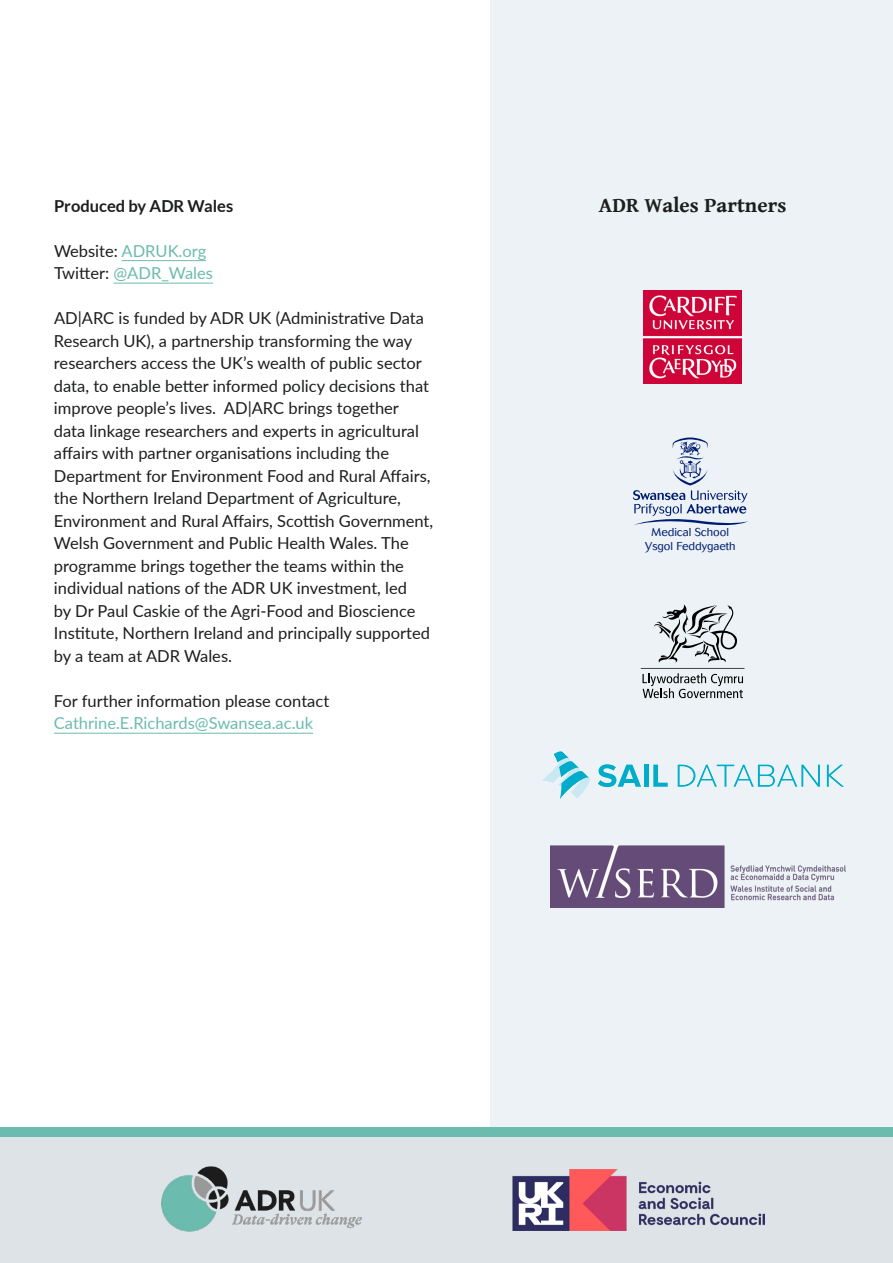
<style>
.page{position:relative;width:893px;height:1263px;background:#fff}
.page>*{position:absolute;margin:0;border:0;box-sizing:border-box;transform-origin:0 0}
.t1{font:700 21px "Gentium Book Basic";color:#1c1e1e}
.t2{font:16.5px/22.5px "Lato";color:#1c1d1d}
.t3{font:16.5px/22.5px "Lato";color:#6bbbae}
.t4{font:700 16.5px "Lato";color:#1c1d1d}
.t5{font:300 11.4px/13.6px "Cosmos BQ";color:#001c71;text-align:center}
.s1{color:#1c1d1d}
</style>
<div class="page">
<hr style="left:122px;top:260px;width:84px;height:1px;background:#6bbbae">
<hr style="left:114px;top:283px;width:99px;height:1px;background:#6bbbae">
<hr style="left:54px;top:733px;width:259px;height:1px;background:#6bbbae">
<div style="left:490px;top:0;width:403px;height:1137px;background:#ecf2f5"></div>
<div style="left:481px;top:674px;width:412px;height:202px;background:#ecf2f5"></div>
<svg style="left:678px;top:764px;width:142px;height:23px"></svg>
<svg style="left:827px;top:764px;width:17px;height:23px"></svg>
<svg style="left:542px;top:751px;width:48px;height:48px"></svg>
<svg style="left:598px;top:764px;width:43px;height:23px"></svg>
<div style="left:644px;top:764px;width:5px;height:23px;background:#00acc9"></div>
<svg style="left:653px;top:764px;width:15px;height:23px"></svg>
<img style="left:644px;top:290px;width:97px;height:94px">
<svg style="left:633px;top:437px;width:115px;height:89px"></svg>
<svg style="left:641px;top:605px;width:104px;height:93px"></svg>
<img style="left:551px;top:846px;width:295px;height:61px">
<div style="left:0;top:1137px;width:893px;height:126px;background:#dde3e6"></div>
<img style="left:161px;top:1166px;width:201px;height:66px">
<img style="left:512px;top:1169px;width:252px;height:61px">
<div style="left:0;top:1128px;width:893px;height:9px;background:#6bbbae"></div>
<p class="t4" style="left:54px;top:196px;width:181px">Produced by ADR Wales</p>
<p class="t3" style="left:54px;top:239px;width:161px"><span class="s1">Website:</span> ADRUK.org<br><span class="s1">Twitter:</span> @ADR_Wales</p>
<p class="t2" style="left:54px;top:306px;width:381px">AD|ARC is funded by ADR UK (Administrative Data Research UK), a partnership transforming the way researchers access the UK’s wealth of public sector data, to enable better informed policy decisions that improve people’s lives. AD|ARC brings together data linkage researchers and experts in agricultural affairs with partner organisations including the Department for Environment Food and Rural Affairs, the Northern Ireland Department of Agriculture, Environment and Rural Affairs, Scottish Government, Welsh Government and Public Health Wales. The programme brings together the teams within the individual nations of the ADR UK investment, led<br>by Dr Paul Caskie of the Agri-Food and Bioscience Institute, Northern Ireland and principally supported by a team at ADR Wales.</p>
<p class="t2" style="left:54px;top:689px;width:277px">For further information please contact</p>
<p class="t3" style="left:54px;top:711px;width:261px">Cathrine.E.Richards@Swansea.ac.uk</p>
<p class="t1" style="left:599px;top:189px;width:189px">ADR Wales Partners</p>
<p class="t5" style="left:645px;top:525px;width:92px">Medical School<br>Ysgol Feddygaeth</p>
</div>
